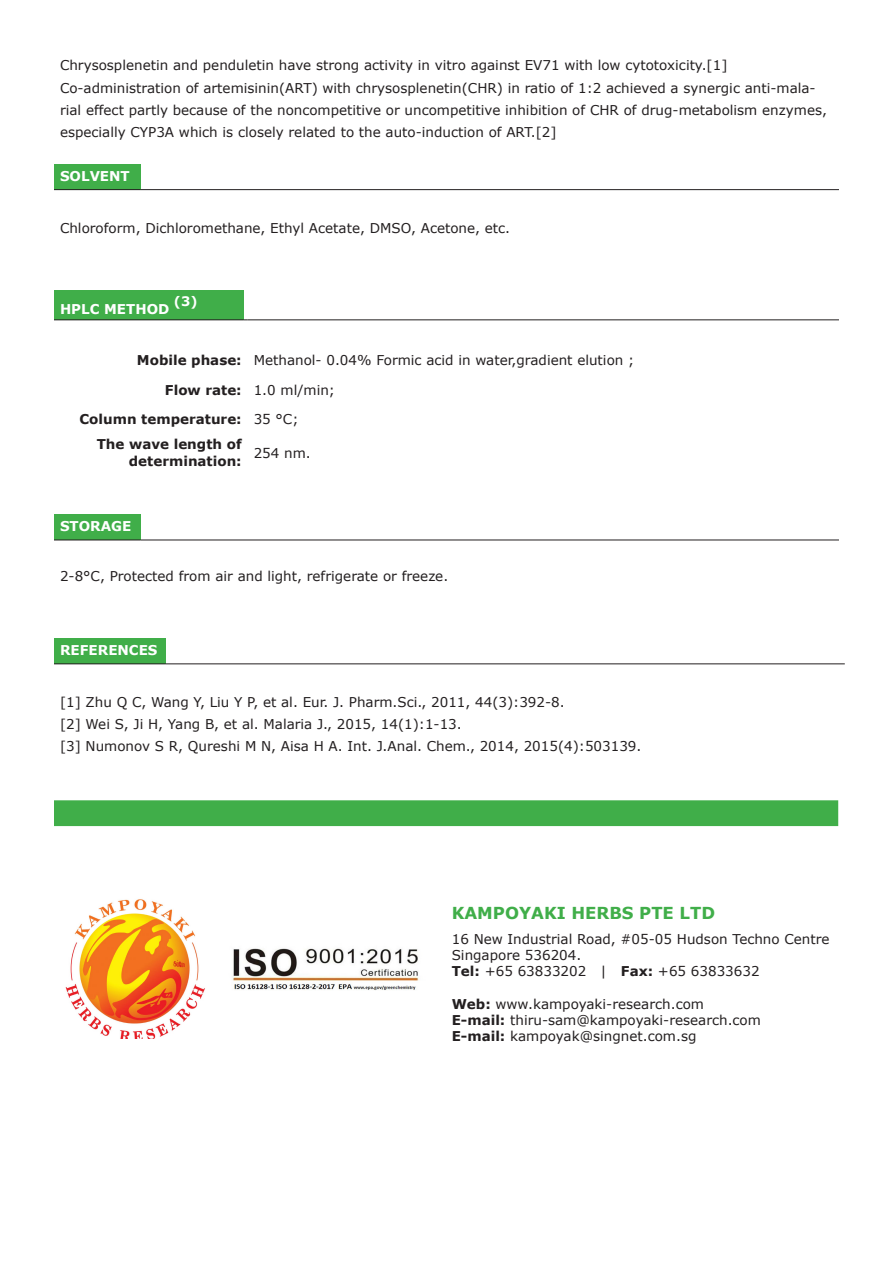
<style>
.page{position:relative;width:893px;height:1263px;background:#fff}
.page>*{position:absolute;margin:0;border:0;box-sizing:border-box;transform-origin:0 0}
.t1{font:700 16.5px "Verdana";color:#40ae49}
.t2{font:13.5px/22.2px "Verdana";color:#231f20}
.t3{font:700 13.5px/16.2px "Verdana";color:#231f20;text-align:right}
.t4{font:700 13.5px "Verdana";color:#fff}
.t5{font:700 13.05px "Verdana";color:#fff}
.s1{font-weight:700}
</style>
<div class="page">
<div style="left:54px;top:165px;width:86px;height:25px;background:#40ae49"></div>
<hr style="left:54px;top:189px;width:86px;height:1px;background:#231f20">
<hr style="left:140px;top:189px;width:699px;height:1px;background:#231f20">
<div style="left:54px;top:291px;width:189px;height:29px;background:#40ae49"></div>
<hr style="left:54px;top:320px;width:189px;height:1px;background:#231f20">
<hr style="left:248px;top:320px;width:591px;height:1px;background:#231f20">
<div style="left:54px;top:515px;width:86px;height:25px;background:#40ae49"></div>
<hr style="left:54px;top:540px;width:86px;height:1px;background:#231f20">
<hr style="left:140px;top:540px;width:699px;height:1px;background:#231f20">
<div style="left:54px;top:639px;width:112px;height:25px;background:#40ae49"></div>
<hr style="left:54px;top:664px;width:112px;height:1px;background:#231f20">
<hr style="left:166px;top:664px;width:679px;height:1px;background:#231f20">
<div style="left:54px;top:800px;width:784px;height:26px;background:#40ae49"></div>
<img style="left:65px;top:899px;width:140px;height:139px">
<img style="left:232px;top:948px;width:187px;height:42px">
<p class="t2" style="left:60px;top:55px;width:669px">Chrysosplenetin and penduletin have strong activity in vitro against EV71 with low cytotoxicity.[1]</p>
<p class="t2" style="left:60px;top:77px;width:768px">Co-administration of artemisinin(ART) with chrysosplenetin(CHR) in ratio of 1:2 achieved a synergic anti-mala&shy;rial effect partly because of the noncompetitive or uncompetitive inhibition of CHR of drug-metabolism enzymes, especially CYP3A which is closely related to the auto-induction of ART.[2]</p>
<p class="t4" style="left:60px;top:167px;width:71px">SOLVENT</p>
<p class="t2" style="left:60px;top:217px;width:452px">Chloroform, Dichloromethane, Ethyl Acetate, DMSO, Acetone, etc.</p>
<p class="t4" style="left:60px;top:300px;width:111px">HPLC METHOD</p>
<p class="t5" style="left:174px;top:293px;width:25px">(3)</p>
<p class="t3" style="left:137px;top:352px;width:106px">Mobile phase:</p>
<p class="t2" style="left:254px;top:349px;width:382px">Methanol- 0.04% Formic acid in water,gradient elution ;</p>
<p class="t3" style="left:165px;top:382px;width:78px">Flow rate:</p>
<p class="t2" style="left:254px;top:379px;width:83px">1.0 ml/min;</p>
<p class="t3" style="left:80px;top:411px;width:164px">Column temperature:</p>
<p class="t2" style="left:254px;top:408px;width:46px">35 °C;</p>
<p class="t3" style="left:97px;top:437px;width:146px">The wave length of determination:</p>
<p class="t2" style="left:254px;top:442px;width:59px">254 nm.</p>
<p class="t4" style="left:60px;top:517px;width:73px">STORAGE</p>
<p class="t2" style="left:60px;top:566px;width:390px">2-8°C, Protected from air and light, refrigerate or freeze.</p>
<p class="t4" style="left:60px;top:641px;width:99px">REFERENCES</p>
<p class="t2" style="left:60px;top:691px;width:506px">[1] Zhu Q C, Wang Y, Liu Y P, et al. Eur. J. Pharm.Sci., 2011, 44(3):392-8.</p>
<p class="t2" style="left:60px;top:713px;width:403px">[2] Wei S, Ji H, Yang B, et al. Malaria J., 2015, 14(1):1-13.</p>
<p class="t2" style="left:60px;top:735px;width:583px">[3] Numonov S R, Qureshi M N, Aisa H A. Int. J.Anal. Chem., 2014, 2015(4):503139.</p>
<p class="t1" style="left:452px;top:902px;width:265px">KAMPOYAKI HERBS PTE LTD</p>
<p class="t2" style="left:452px;top:928px;width:379px">16 New Industrial Road, #05-05 Hudson Techno Centre</p>
<p class="t2" style="left:452px;top:944px;width:131px">Singapore 536204.</p>
<p class="t2" style="left:452px;top:960px;width:309px"><span class="s1">Tel:</span> +65 63833202 | <span class="s1">Fax:</span> +65 63833632</p>
<p class="t2" style="left:452px;top:993px;width:254px"><span class="s1">Web:</span> www.kampoyaki-research.com</p>
<p class="t2" style="left:452px;top:1009px;width:311px"><span class="s1">E-mail:</span> thiru-sam@kampoyaki-research.com</p>
<p class="t2" style="left:452px;top:1025px;width:246px"><span class="s1">E-mail:</span> kampoyak@singnet.com.sg</p>
</div>
